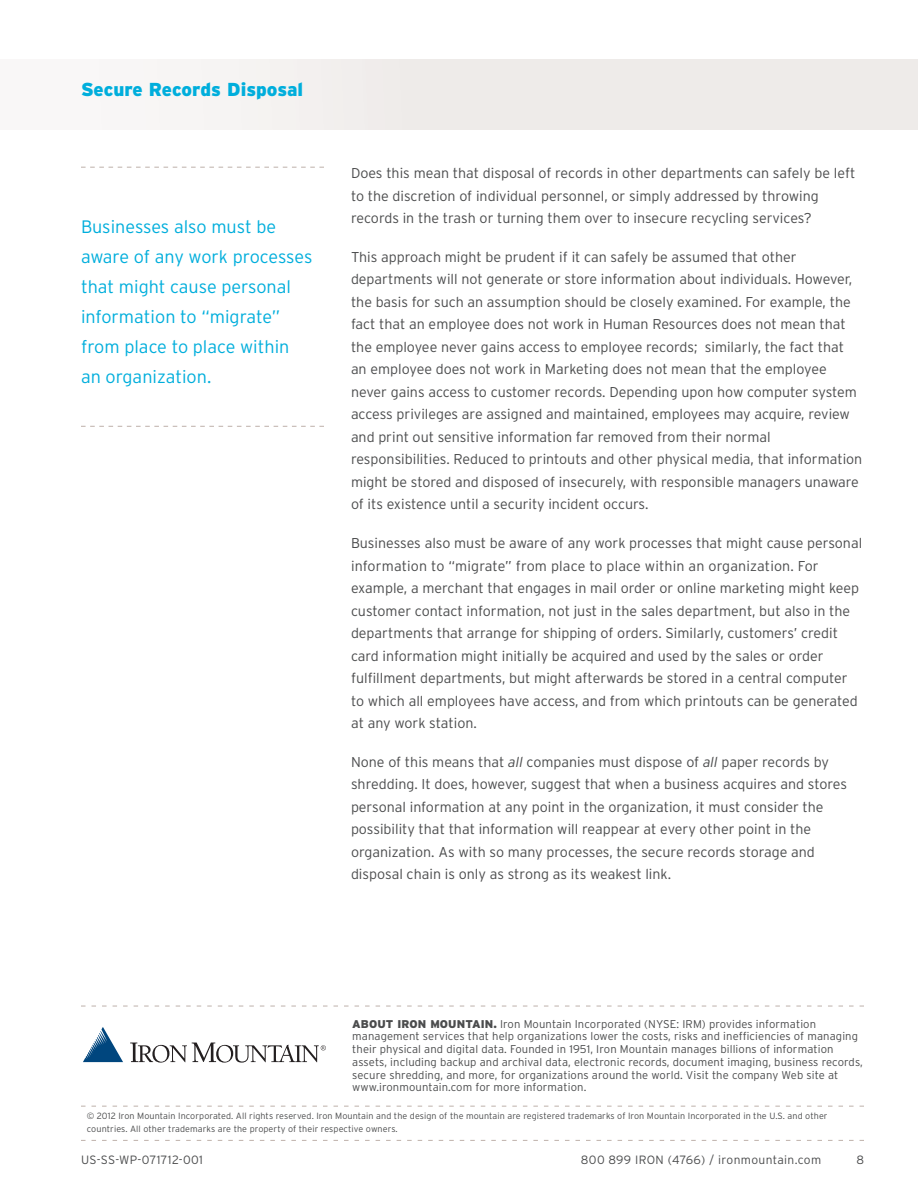
<style>
.page{position:relative;width:918px;height:1188px;background:#fff}
.page>*{position:absolute;margin:0;border:0;box-sizing:border-box;transform-origin:0 0}
.Body_9_5pt{font:900 18.75px "Interstate";color:#00aedc}
.Quote_20pt__blue{font:300 18px/30px "Interstate";color:#00aedc}
.Body_9_5pt-2{font:300 14.25px/22.5px "Interstate";color:#4b4c4d}
.footer_pagination_8p{font:300 12px "Interstate";letter-spacing:.03em;color:#4b4c4d}
.Reference__8pt{font:300 12px "Interstate";letter-spacing:.03em;color:#4b4c4d}
.Boilerplate_7_5{font:300 11.25px/12.8px "Interstate";letter-spacing:.01em;color:#4b4c4d}
.t1{font:300 9px/12.8px "Interstate";letter-spacing:.01em;color:#4b4c4d}
.s1{font-style:italic}
.s2{font-weight:900}
</style>
<div class="page">
<svg style="left:81px;top:1140px;width:783px;height:1px"></svg>
<svg style="left:83px;top:1027px;width:40px;height:35px"></svg>
<svg style="left:130px;top:1043px;width:196px;height:20px"></svg>
<svg style="left:81px;top:1106px;width:783px;height:1px"></svg>
<div style="left:0;top:59px;width:918px;height:70px;background:linear-gradient(to right,#f8f6f6,#ebe7e5)"></div>
<svg style="left:81px;top:1005px;width:783px;height:2px"></svg>
<svg style="left:81px;top:167px;width:243px;height:1px"></svg>
<svg style="left:81px;top:426px;width:243px;height:1px"></svg>
<p class="Body_9_5pt" style="left:81px;top:78px;width:224px">Secure Records Disposal</p>
<p class="Quote_20pt__blue" style="left:81px;top:211px;width:233px">Businesses also must be aware of any work processes that might cause personal information to “migrate” from place to place within an organization.</p>
<p class="Body_9_5pt-2" style="left:351px;top:162px;width:506px">Does this mean that disposal of records in other departments can safely be left to the discretion of individual personnel, or simply addressed by throwing records in the trash or turning them over to insecure recycling services?</p>
<p class="Body_9_5pt-2" style="left:351px;top:245px;width:513px">This approach might be prudent if it can safely be assumed that other departments will not generate or store information about individuals. However, the basis for such an assumption should be closely examined. For example, the fact that an employee does not work in Human Resources does not mean that the employee never gains access to employee records; similarly, the fact that an employee does not work in Marketing does not mean that the employee never gains access to customer records. Depending upon how computer system access privileges are assigned and maintained, employees may acquire, review and print out sensitive information far removed from their normal responsibilities. Reduced to printouts and other physical media, that information might be stored and disposed of insecurely, with responsible managers unaware of its existence until a security incident occurs.</p>
<p class="Body_9_5pt-2" style="left:351px;top:532px;width:513px">Businesses also must be aware of any work processes that might cause personal information to “migrate” from place to place within an organization. For example, a merchant that engages in mail order or online marketing might keep customer contact information, not just in the sales department, but also in the departments that arrange for shipping of orders. Similarly, customers’ credit card information might initially be acquired and used by the sales or order fulfillment departments, but might afterwards be stored in a central computer to which all employees have access, and from which printouts can be generated at any work station.</p>
<p class="Body_9_5pt-2" style="left:351px;top:750px;width:498px">None of this means that <span class="s1">all</span> companies must dispose of <span class="s1">all</span> paper records by shredding. It does, however, suggest that when a business acquires and stores personal information at any point in the organization, it must consider the possibility that that information will reappear at every other point in the organization. As with so many processes, the secure records storage and disposal chain is only as strong as its weakest link.</p>
<p class="Boilerplate_7_5" style="left:352px;top:1017px;width:512px"><span class="s2">ABOUT IRON MOUNTAIN.</span> Iron Mountain Incorporated (NYSE: IRM) provides information management services that help organizations lower the costs, risks and inefficiencies of managing their physical and digital data. Founded in 1951, Iron Mountain manages billions of information assets, including backup and archival data, electronic records, document imaging, business records, secure shredding, and more, for organizations around the world. Visit the company Web site at www.ironmountain.com for more information.</p>
<p class="t1" style="left:87px;top:1110px;width:742px">© 2012 Iron Mountain Incorporated. All rights reserved. Iron Mountain and the design of the mountain are registered trademarks of Iron Mountain Incorporated in the U.S. and other countries. All other trademarks are the property of their respective owners.</p>
<p class="footer_pagination_8p" style="left:581px;top:1153px;width:242px">800 899 IRON (4766) / ironmountain.com</p>
<p class="footer_pagination_8p" style="left:856px;top:1153px;width:9px">8</p>
<p class="Reference__8pt" style="left:81px;top:1153px;width:123px">US-SS-WP-071712-001</p>
</div>
